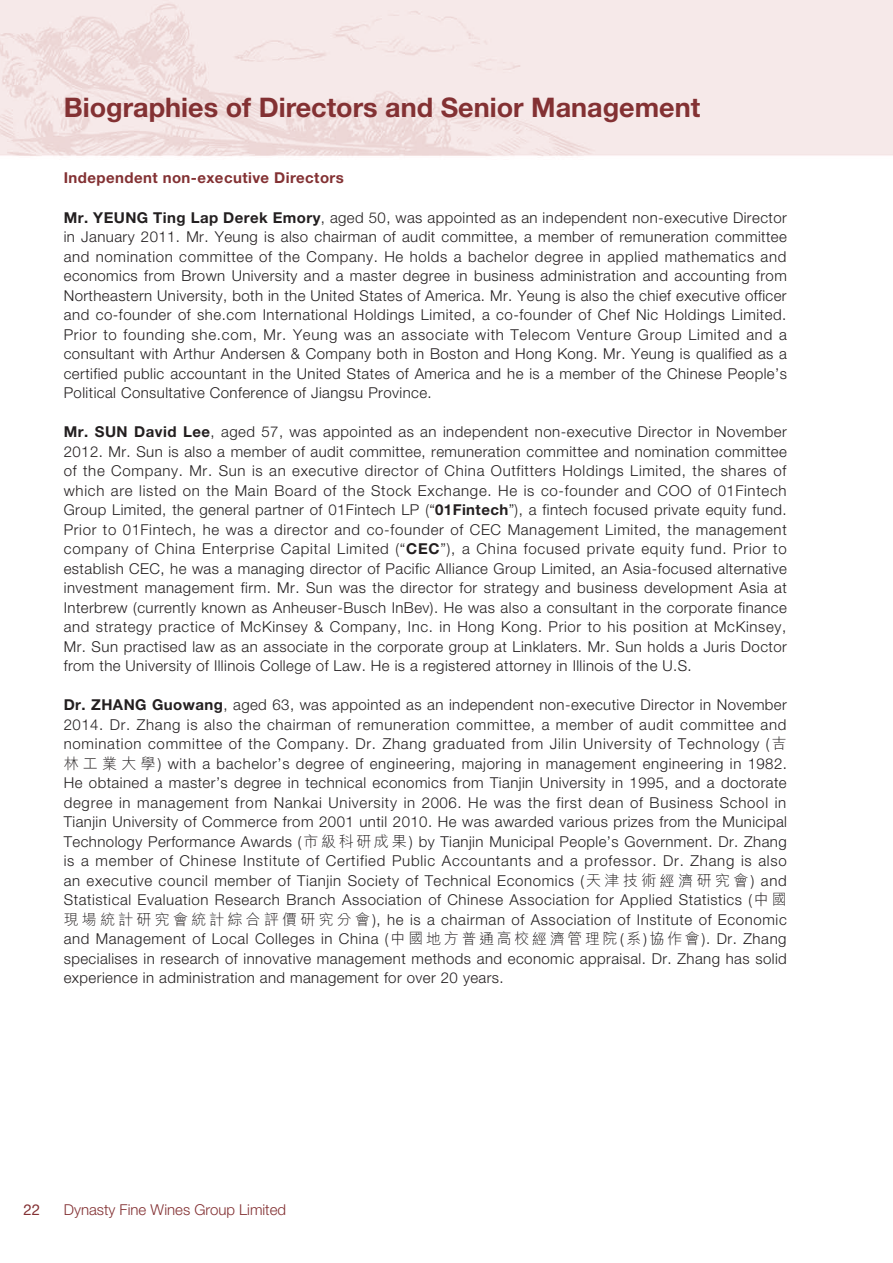
<style>
.page{position:relative;width:893px;height:1263px;background:#fff}
.page>*{position:absolute;margin:0;border:0;box-sizing:border-box;transform-origin:0 0}
.t1{font:700 27px "Helvetica Neue LT Std";color:#833133}
._00_Body_text{font:300 15px/19.5px "Helvetica Neue LT Std";letter-spacing:.03em;color:#231f20;text-align:justify}
._02_Heading_2{font:700 15px "Helvetica Neue LT Std";letter-spacing:.03em;color:#833133}
.t2{font:300 15px "Helvetica Neue LT Std";color:#833133}
.t3{font:15px "Helvetica Neue LT Std";color:#833133}
.s1{font-weight:700}
.s2{font-family:"M Hei HK"}
</style>
<div class="page">
<img style="left:0;top:0;width:893px;height:157px">
<h1 class="t1" style="left:64px;top:91px;width:638px">Biographies of Directors and Senior Management</h1>
<p class="_02_Heading_2" style="left:64px;top:169px;width:282px">Independent non-executive Directors</p>
<p class="_00_Body_text" style="left:64px;top:207px;width:725px"><span class="s1">Mr. YEUNG Ting Lap Derek Emory</span>, aged 50, was appointed as an independent non-executive Director in January 2011. Mr. Yeung is also chairman of audit committee, a member of remuneration committee and nomination committee of the Company. He holds a bachelor degree in applied mathematics and economics from Brown University and a master degree in business administration and accounting from Northeastern University, both in the United States of America. Mr. Yeung is also the chief executive officer and co-founder of she.com International Holdings Limited, a co-founder of Chef Nic Holdings Limited.<br>Prior to founding she.com, Mr. Yeung was an associate with Telecom Venture Group Limited and a consultant with Arthur Andersen &amp; Company both in Boston and Hong Kong. Mr. Yeung is qualified as a certified public accountant in the United States of America and he is a member of the Chinese People’s Political Consultative Conference of Jiangsu Province.</p>
<p class="_00_Body_text" style="left:64px;top:422px;width:725px"><span class="s1">Mr. SUN David Lee</span>, aged 57, was appointed as an independent non-executive Director in November 2012. Mr. Sun is also a member of audit committee, remuneration committee and nomination committee of the Company. Mr. Sun is an executive director of China Outfitters Holdings Limited, the shares of which are listed on the Main Board of the Stock Exchange. He is co-founder and COO of 01Fintech Group Limited, the general partner of 01Fintech LP (“<span class="s1">01Fintech</span>”), a fintech focused private equity fund.<br>Prior to 01Fintech, he was a director and co-founder of CEC Management Limited, the management company of China Enterprise Capital Limited (“<span class="s1">CEC</span>”), a China focused private equity fund. Prior to establish CEC, he was a managing director of Pacific Alliance Group Limited, an Asia-focused alternative investment management firm. Mr. Sun was the director for strategy and business development Asia at Interbrew (currently known as Anheuser-Busch InBev). He was also a consultant in the corporate finance and strategy practice of McKinsey &amp; Company, Inc. in Hong Kong. Prior to his position at McKinsey, Mr. Sun practised law as an associate in the corporate group at Linklaters. Mr. Sun holds a Juris Doctor from the University of Illinois College of Law. He is a registered attorney in Illinois of the U.S.</p>
<p class="_00_Body_text" style="left:64px;top:695px;width:725px"><span class="s1">Dr. ZHANG Guowang</span>, aged 63, was appointed as an independent non-executive Director in November 2014. Dr. Zhang is also the chairman of remuneration committee, a member of audit committee and nomination committee of the Company. Dr. Zhang graduated from Jilin University of Technology (<span class="s2">吉林工業大學</span>) with a bachelor’s degree of engineering, majoring in management engineering in 1982.<br>He obtained a master’s degree in technical economics from Tianjin University in 1995, and a doctorate degree in management from Nankai University in 2006. He was the first dean of Business School in Tianjin University of Commerce from 2001 until 2010. He was awarded various prizes from the Municipal Technology Performance Awards (<span class="s2">市級科研成果</span>) by Tianjin Municipal People’s Government. Dr. Zhang is a member of Chinese Institute of Certified Public Accountants and a professor. Dr. Zhang is also an executive council member of Tianjin Society of Technical Economics (<span class="s2">天津技術經濟研究會</span>) and Statistical Evaluation Research Branch Association of Chinese Association for Applied Statistics (<span class="s2">中國現場統計研究會統計綜合評價研究分會</span>), he is a chairman of Association of Institute of Economic and Management of Local Colleges in China (<span class="s2">中國地方普通高校經濟管理院</span>(<span class="s2">系</span>)<span class="s2">協作會</span>). Dr. Zhang specialises in research of innovative management methods and economic appraisal. Dr. Zhang has solid experience in administration and management for over 20 years.</p>
<p class="t3" style="left:24px;top:1200px;width:18px">22</p>
<p class="t2" style="left:64px;top:1201px;width:224px">Dynasty Fine Wines Group Limited</p>
</div>
